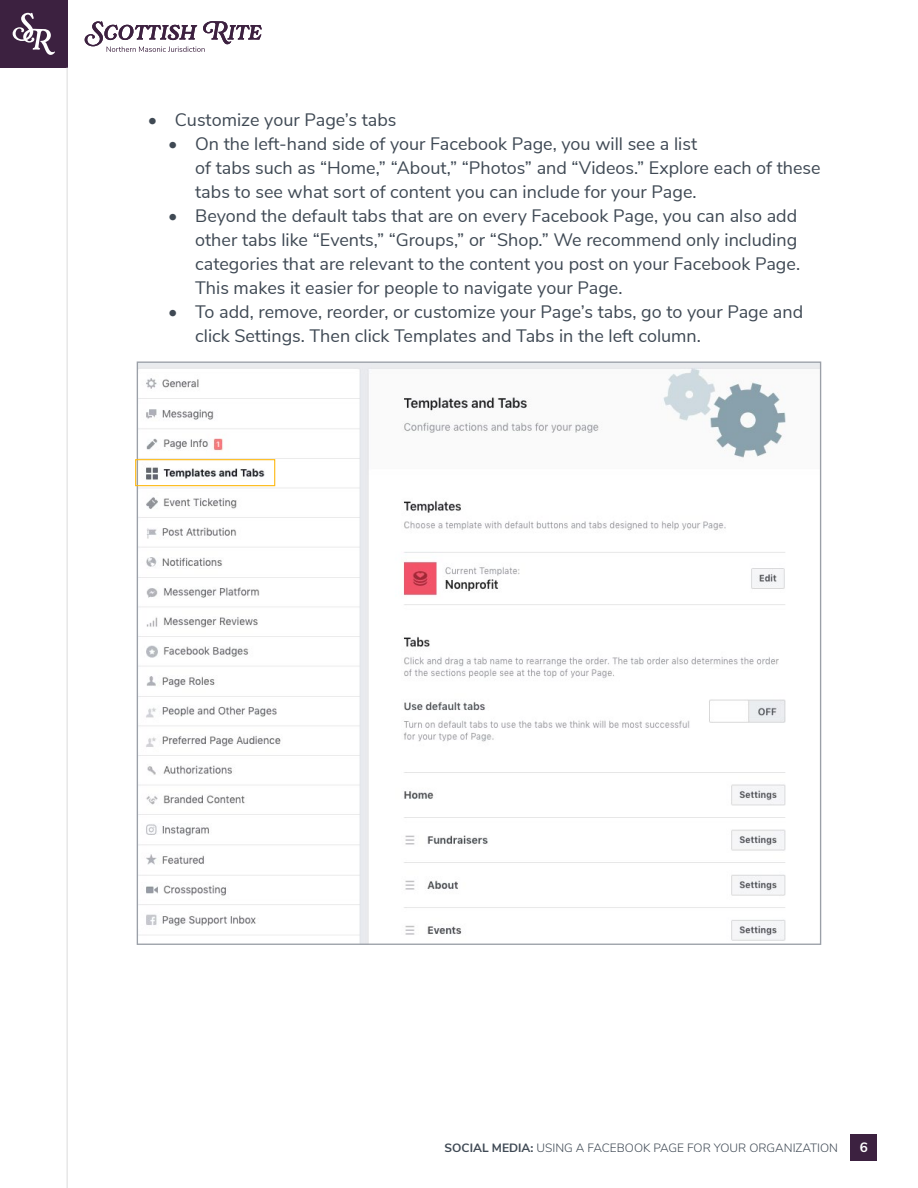
<style>
.page{position:relative;width:918px;height:1188px;background:#fff}
.page>*{position:absolute;margin:0;border:0;box-sizing:border-box;transform-origin:0 0}
.t1{font:18px/24px "Nunito Sans";color:#3f4954}
.t2{font:700 13.5px "Nunito Sans";color:#fff}
.t3{font:300 12px "Nunito Sans";color:#3f4954}
.s1{font-weight:700}
</style>
<div class="page">
<div style="left:0;top:0;width:68px;height:68px;background:#3c2140"></div>
<svg style="left:13px;top:13px;width:42px;height:42px"></svg>
<hr style="left:67px;top:68px;width:1px;height:1120px;background:#dbdbdb">
<div style="left:850px;top:1134px;width:28px;height:27px;background:#3c2140"></div>
<svg style="left:85px;top:21px;width:177px;height:31px"></svg>
<img style="left:139px;top:363px;width:680px;height:580px">
<div style="left:135px;top:459px;width:140px;height:27px;border:1px solid #fdb913"></div>
<p class="t1" style="left:148px;top:107px;width:250px">• Customize your Page’s tabs</p>
<p class="t1" style="left:195px;top:131px;width:627px;text-indent:-27px">• On the left-hand side of your Facebook Page, you will see a list<br>of tabs such as “Home,” “About,” “Photos” and “Videos.” Explore each of these tabs to see what sort of content you can include for your Page.</p>
<p class="t1" style="left:195px;top:203px;width:606px;text-indent:-27px">• Beyond the default tabs that are on every Facebook Page, you can also add other tabs like “Events,” “Groups,” or “Shop.” We recommend only including categories that are relevant to the content you post on your Facebook Page.<br>This makes it easier for people to navigate your Page.</p>
<p class="t1" style="left:195px;top:299px;width:610px;text-indent:-27px">• To add, remove, reorder, or customize your Page’s tabs, go to your Page and click Settings. Then click Templates and Tabs in the left column.</p>
<p class="t3" style="left:445px;top:1139px;width:395px"><span class="s1">SOCIAL MEDIA:</span> USING A FACEBOOK PAGE FOR YOUR ORGANIZATION</p>
<p class="t2" style="left:860px;top:1137px;width:10px">6</p>
</div>
